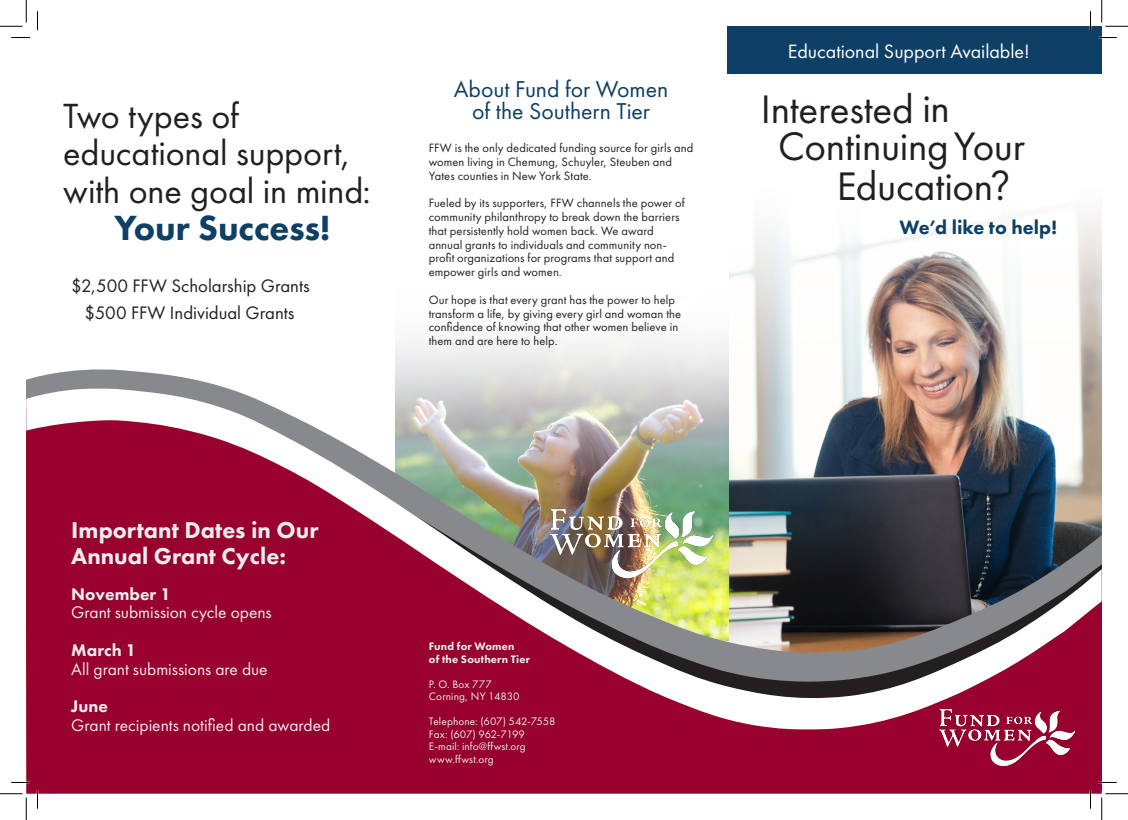
<style>
.page{position:relative;width:1128px;height:820px;background:#fff}
.page>*{position:absolute;margin:0;border:0;box-sizing:border-box;transform-origin:0 0}
.Pull_Text{font:41.25px "Futura PT";letter-spacing:-.01em;color:#231f20}
.Pull_Text-2{font:36.25px "Futura PT";letter-spacing:-.005em;color:#231f20}
.Pull_Text-3{font:800 36.25px "Futura PT";letter-spacing:-.005em;color:#0e3f65}
.Pull_Text-4{font:800 23.75px/26.2px "Futura PT";color:#ececee}
.Pull_Text-5{font:23.75px/21.2px "Futura PT";color:#0e3f65;text-align:center}
.Pull_Text-6{font:20px "Futura PT";color:#fff}
.Pull_Text-7{font:800 20px "Futura PT";color:#0e3f65}
.Pull_Text-8{font:18.75px/27.5px "Futura PT";color:#231f20;text-align:center}
.Pull_Text-9{font:17.5px/18.8px "Futura PT";color:#ececee}
.Pull_Text-10{font:12.5px/13.8px "Futura PT";letter-spacing:.01em;color:#231f20}
.Pull_Text-11{font:11.25px "Futura PT";letter-spacing:.01em;color:#ececee}
.Pull_Text-12{font:800 11.25px/12.5px "Futura PT";letter-spacing:.015em;color:#ececee}
.Pull_Text-13{font:11.25px "Futura PT";letter-spacing:-.02em;color:#ececee}
.s1{font-weight:800}
.s2{font-family:"Avenir LT Std"}
</style>
<div class="page">
<img style="left:728px;top:213px;width:373px;height:156px">
<div style="left:26px;top:729px;width:332px;height:64px;background:#98002e"></div>
<div style="left:358px;top:729px;width:743px;height:64px;background:#98002e"></div>
<svg style="left:26px;top:369px;width:1075px;height:19px"></svg>
<img style="left:26px;top:388px;width:1075px;height:341px">
<img style="left:939px;top:709px;width:135px;height:56px">
<div style="left:727px;top:26px;width:374px;height:48px;background:#0e3f65"></div>
<img style="left:550px;top:509px;width:162px;height:68px">
<svg style="left:11px;top:37px;width:19px;height:1px"></svg>
<svg style="left:1098px;top:37px;width:18px;height:1px"></svg>
<svg style="left:12px;top:781px;width:18px;height:1px"></svg>
<svg style="left:1097px;top:781px;width:19px;height:1px"></svg>
<svg style="left:37px;top:11px;width:1px;height:19px"></svg>
<svg style="left:37px;top:789px;width:1px;height:19px"></svg>
<svg style="left:1089px;top:11px;width:2px;height:19px"></svg>
<svg style="left:1089px;top:789px;width:2px;height:19px"></svg>
<svg style="left:0;top:0;width:27px;height:27px"></svg>
<svg style="left:0;top:793px;width:27px;height:26px"></svg>
<svg style="left:1101px;top:0;width:26px;height:27px"></svg>
<svg style="left:1101px;top:793px;width:26px;height:26px"></svg>
<p class="Pull_Text-2" style="left:63px;top:94px;width:177px">Two types of</p>
<p class="Pull_Text-2" style="left:63px;top:132px;width:289px">educational support,</p>
<p class="Pull_Text-2" style="left:63px;top:169px;width:309px">with one goal in mind:</p>
<p class="Pull_Text-3" style="left:114px;top:205px;width:218px">Your Success!</p>
<p class="Pull_Text-8" style="left:71px;top:271px;width:240px">$2,500 FFW Scholarship Grants $500 FFW Individual Grants</p>
<p class="Pull_Text-5" style="left:453px;top:79px;width:216px">About Fund for Women of the Southern Tier</p>
<p class="Pull_Text-10" style="left:428px;top:141px;width:266px">FFW is the only dedicated funding source for girls and women living in Chemung, Schuyler, Steuben and<br>Yates counties in New York State.</p>
<p class="Pull_Text-10" style="left:428px;top:196px;width:257px">Fueled by its supporters, FFW channels the power of community philanthropy to break down the barriers that persistently hold women back. We award annual grants to individuals and community non&shy;profit organizations for programs that support and empower girls and women.</p>
<p class="Pull_Text-10" style="left:428px;top:292px;width:254px">Our hope is that every grant has the power to help transform a life, by giving every girl and woman the confidence of knowing that other women believe in them and are here to help.</p>
<p class="Pull_Text-4" style="left:71px;top:516px;width:249px">Important Dates in Our<br>Annual Grant Cycle:</p>
<p class="Pull_Text-9" style="left:71px;top:585px;width:202px;line-height:18.1px"><span class="s1">November 1<br></span>Grant submission cycle opens</p>
<p class="Pull_Text-9" style="left:71px;top:640px;width:198px"><span class="s1">March 1<br></span>All grant submissions are due</p>
<p class="Pull_Text-9" style="left:71px;top:696px;width:260px"><span class="s1">June<br></span>Grant recipients notified and awarded</p>
<p class="Pull_Text-12" style="left:429px;top:639px;width:103px">Fund for Women<br>of the Southern Tier</p>
<p class="Pull_Text-11" style="left:429px;top:677px;width:64px">P. O. Box 777</p>
<p class="Pull_Text-11" style="left:429px;top:689px;width:92px">Corning, NY 14830</p>
<p class="Pull_Text-11" style="left:429px;top:714px;width:128px">Telephone: (607) 542-7558</p>
<p class="Pull_Text-13" style="left:429px;top:727px;width:97px">Fax: (607) 962-7199</p>
<p class="Pull_Text-11" style="left:429px;top:739px;width:98px">E-mail: info@ffwst.org</p>
<p class="Pull_Text-11" style="left:429px;top:751px;width:66px">www.ffwst.org</p>
<p class="Pull_Text-6" style="left:788px;top:40px;width:243px">Educational Support Available!</p>
<p class="Pull_Text" style="left:761px;top:85px;width:190px">Interested in</p>
<p class="Pull_Text" style="left:778px;top:122px;width:248px">ContinuingYour</p>
<p class="Pull_Text" style="left:836px;top:162px;width:175px">Education<span class="s2">?</span></p>
<p class="Pull_Text-7" style="left:899px;top:215px;width:159px">We’d like to help!</p>
</div>
